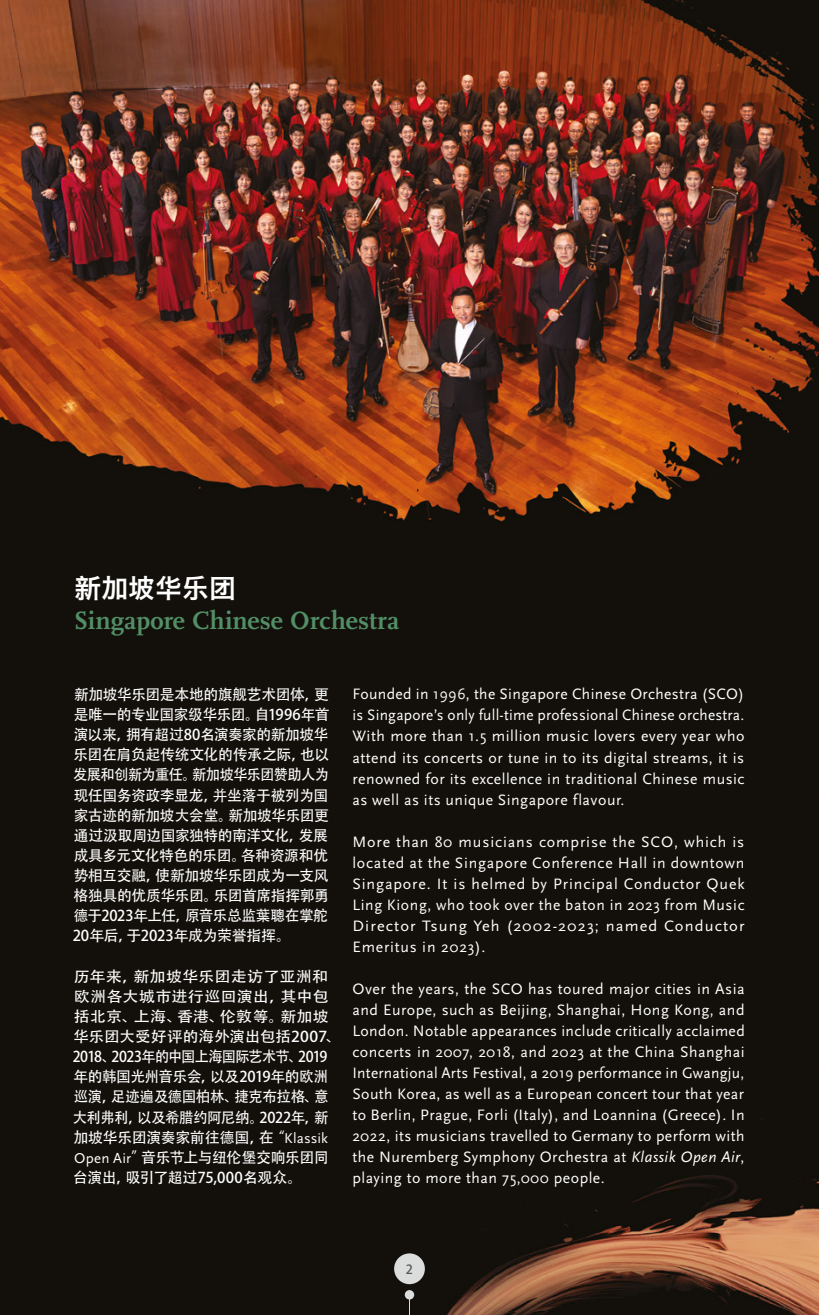
<style>
.page{position:relative;width:819px;height:1315px;background:#fff}
.page>*{position:absolute;margin:0;border:0;box-sizing:border-box;transform-origin:0 0}
.t1{font:700 26.25px "Scala Pro";letter-spacing:.005em;color:#528e66}
.t2{font:26.25px "Hiragino Sans GB W6";letter-spacing:.025em;color:#fff}
.t3{font:15.75px/21px "Scala Sans Pro";letter-spacing:.03em;color:#fff;text-align:justify}
.t4{font:14.88px/20.1px "Adobe Heiti Std";letter-spacing:-.02em;color:#fff;text-align:justify}
.t5{font:14.88px/20.1px "Adobe Heiti Std";letter-spacing:-.02em;color:#fff;scale:1.08 1}
.t6{font:12.6px "Adobe Heiti Std";color:#575756}
.s1{font-family:"Scala Sans Pro"}
.s2{font-style:italic}
</style>
<div class="page">
<img style="left:0;top:0;width:819px;height:1315px">
<div style="left:394px;top:1253px;width:31px;height:31px;background:#dbdcdc;border-radius:50%"></div>
<div style="left:405px;top:1290px;width:9px;height:9px;background:#dbdcdc;border-radius:50%"></div>
<svg style="left:409px;top:1299px;width:1px;height:16px"></svg>
<h1 class="t2" style="left:75px;top:570px;width:162px">新加坡华乐团</h1>
<h1 class="t1" style="left:74px;top:605px;width:327px">Singapore Chinese Orchestra</h1>
<p class="t4" style="left:73px;top:684px;width:258px">新加坡华乐团是本地的旗舰艺术团体，更是唯一的专业国家级华乐团。自1996年首演以来，拥有超过80名演奏家的新加坡华乐团在肩负起传统文化的传承之际，也以发展和创新为重任。新加坡华乐团赞助人为现任国务资政李显龙，并坐落于被列为国家古迹的新加坡大会堂。新加坡华乐团更通过汲取周边国家独特的南洋文化，发展成具多元文化特色的乐团。各种资源和优势相互交融，使新加坡华乐团成为一支风格独具的优质华乐团。乐团首席指挥郭勇德于2023年上任，原音乐总监葉聰在掌舵20年后，于2023年成为荣誉指挥。</p>
<p class="t5" style="left:73px;top:966px;width:250px">历年来，新加坡华乐团走访了亚洲和欧洲各大城市进行巡回演出，其中包括北京、上海、香港、伦敦等。新加坡华乐团大受好评的海外演出包括2007、<br>2018、2023年的中国上海国际艺术节、2019年的韩国光州音乐会，以及2019年的欧洲巡演，足迹遍及德国柏林、捷克布拉格、意大利弗利，以及希腊约阿尼纳。2022年，新加坡华乐团演奏家前往德国，在“<span class="s1">Klassik<br>Open Air</span>”音乐节上与纽伦堡交响乐团同台演出，吸引了超过75,000名观众。</p>
<p class="t3" style="left:352px;top:684px;width:393px">Founded in 1996, the Singapore Chinese Orchestra (SCO) is Singapore’s only full-time professional Chinese orchestra.<br>With more than 1.5 million music lovers every year who attend its concerts or tune in to its digital streams, it is renowned for its excellence in traditional Chinese music as well as its unique Singapore flavour.</p>
<p class="t3" style="left:352px;top:831px;width:394px">More than 80 musicians comprise the SCO, which is located at the Singapore Conference Hall in downtown Singapore. It is helmed by Principal Conductor Quek Ling Kiong, who took over the baton in 2023 from Music Director Tsung Yeh (2002-2023; named Conductor Emeritus in 2023).</p>
<p class="t3" style="left:352px;top:978px;width:394px">Over the years, the SCO has toured major cities in Asia and Europe, such as Beijing, Shanghai, Hong Kong, and London. Notable appearances include critically acclaimed concerts in 2007, 2018, and 2023 at the China Shanghai International Arts Festival, a 2019 performance in Gwangju, South Korea, as well as a European concert tour that year to Berlin, Prague, Forli (Italy), and Loannina (Greece). In 2022, its musicians travelled to Germany to perform with the Nuremberg Symphony Orchestra at <span class="s2">Klassik Open Air</span>, playing to more than 75,000 people.</p>
<p class="t6" style="left:406px;top:1261px;width:9px">2</p>
</div>
